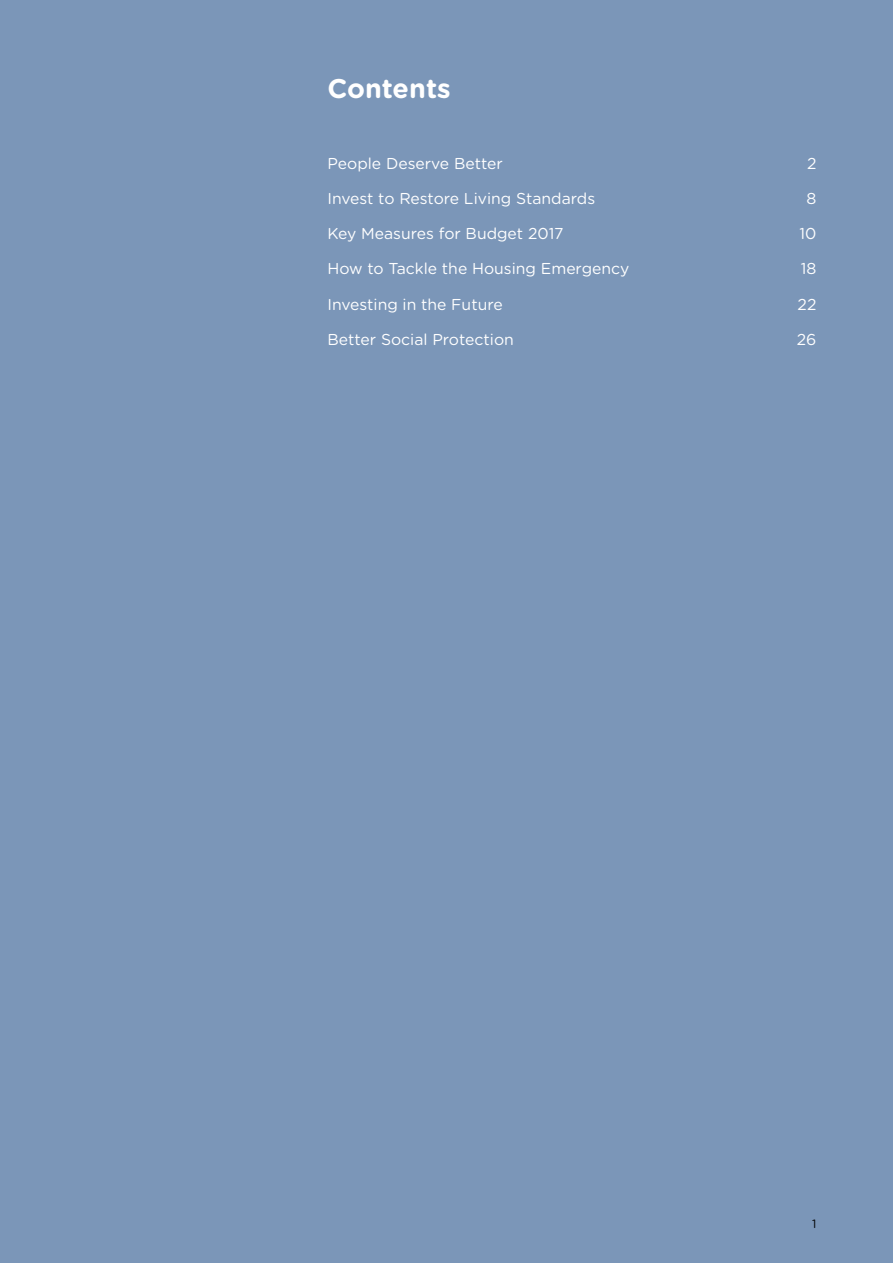
<style>
.page{position:relative;width:893px;height:1263px;background:#7b96b8}
.page>*{position:absolute;margin:0;border:0;box-sizing:border-box;transform-origin:0 0}
.t1{font:700 27px "Gotham Rounded";color:#fff}
.t2{font:15.75px "Gotham Rounded";color:#fff}
.t3{font:12px "Gotham Rounded";color:#000}
</style>
<div class="page">
<h1 class="t1" style="left:327px;top:69px;width:125px">Contents</h1>
<p class="t2" style="left:327px;top:152px;width:177px">People Deserve Better</p>
<p class="t2" style="left:807px;top:152px;width:11px">2</p>
<p class="t2" style="left:327px;top:188px;width:269px">Invest to Restore Living Standards</p>
<p class="t2" style="left:806px;top:188px;width:11px">8</p>
<p class="t2" style="left:327px;top:223px;width:238px">Key Measures for Budget 2017</p>
<p class="t2" style="left:799px;top:223px;width:18px">10</p>
<p class="t2" style="left:327px;top:258px;width:303px">How to Tackle the Housing Emergency</p>
<p class="t2" style="left:801px;top:258px;width:17px">18</p>
<p class="t2" style="left:327px;top:293px;width:177px">Investing in the Future</p>
<p class="t2" style="left:798px;top:293px;width:20px">22</p>
<p class="t2" style="left:327px;top:329px;width:188px">Better Social Protection</p>
<p class="t2" style="left:797px;top:329px;width:21px">26</p>
<p class="t3" style="left:812px;top:1215px;width:6px">1</p>
</div>
